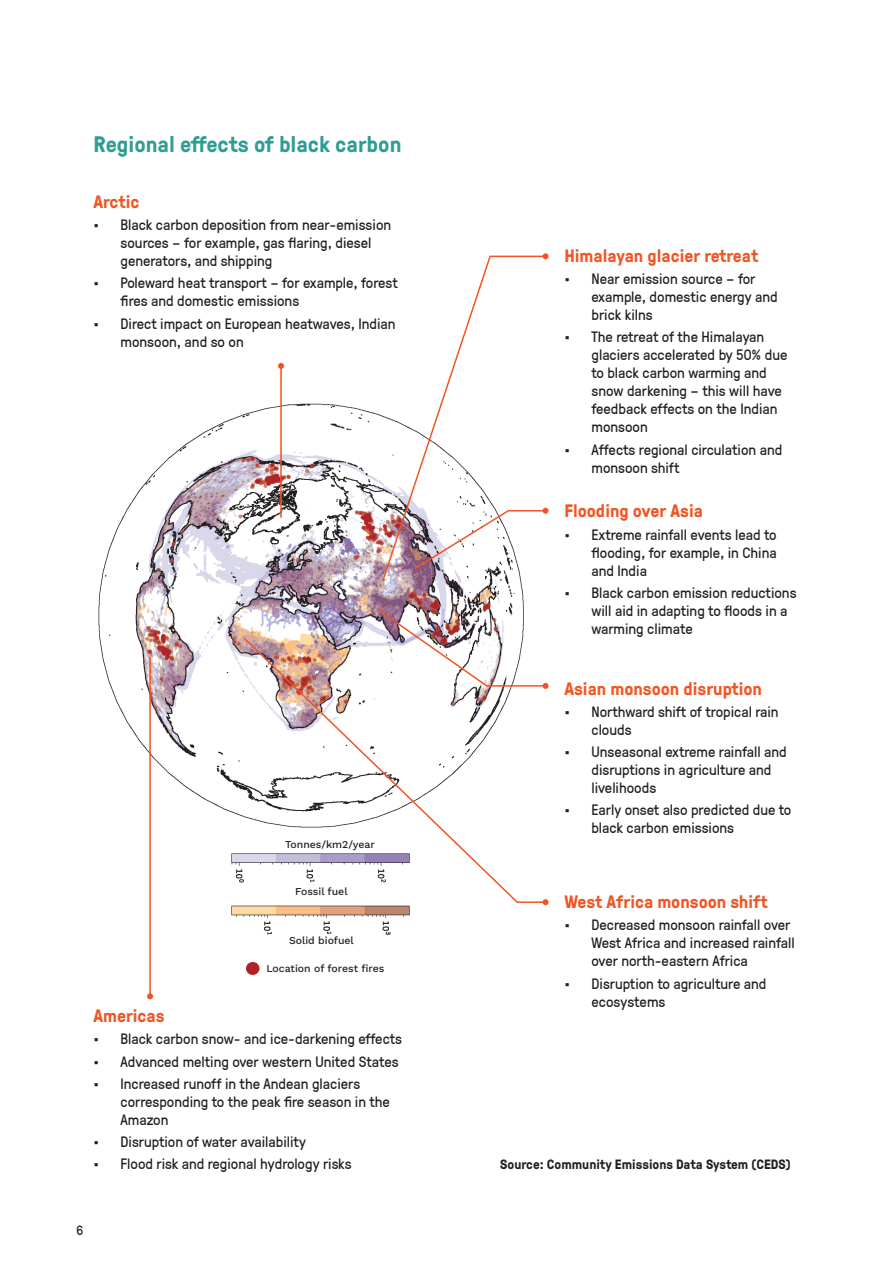
<style>
.page{position:relative;width:893px;height:1263px;background:#fff}
.page>*{position:absolute;margin:0;border:0;box-sizing:border-box;transform-origin:0 0}
.t1{font:700 22.5px "GT Pressura";color:#2e9e94}
.Body{font:700 18px "GT Pressura";color:#f15523}
.t2{font:15px/18px "GT Pressura";color:#231f20}
.Body-2{font:700 13.5px "GT Pressura";color:#231f20}
.t3{font:13.5px "GT Pressura";color:#231f20}
.t4{font:500 10.5px "Work Sans";color:#231f20}
</style>
<div class="page">
<img style="left:98px;top:403px;width:426px;height:414px">
<hr style="left:280px;top:366px;width:2px;height:152px;background:#f15422">
<svg style="left:278px;top:363px;width:6px;height:6px"></svg>
<svg style="left:381px;top:255px;width:166px;height:328px"></svg>
<svg style="left:543px;top:253px;width:6px;height:6px"></svg>
<svg style="left:413px;top:508px;width:136px;height:62px"></svg>
<img style="left:375px;top:607px;width:174px;height:82px">
<svg style="left:242px;top:636px;width:305px;height:268px"></svg>
<svg style="left:543px;top:899px;width:6px;height:6px"></svg>
<hr style="left:149px;top:657px;width:2px;height:339px;background:#f15422">
<svg style="left:147px;top:993px;width:6px;height:6px"></svg>
<img style="left:231px;top:848px;width:185px;height:51px">
<img style="left:231px;top:899px;width:185px;height:36px">
<div style="left:246px;top:962px;width:13px;height:13px;background:#b22124;border-radius:50%"></div>
<div style="left:276px;top:885px;width:90px;height:10px;background:#fff"></div>
<div style="left:276px;top:934px;width:90px;height:12px;background:#fff"></div>
<p class="t1" style="left:94px;top:128px;width:309px">Regional effects of black carbon</p>
<p class="Body" style="left:94px;top:188px;width:47px">Arctic</p>
<p class="t2" style="left:121px;top:216px;width:272px;text-indent:-27px">• Black carbon deposition from near-emission sources – for example, gas flaring, diesel generators, and shipping</p>
<p class="t2" style="left:121px;top:274px;width:279px;text-indent:-27px">• Poleward heat transport – for example, forest fires and domestic emissions</p>
<p class="t2" style="left:121px;top:314px;width:277px;text-indent:-27px">• Direct impact on European heatwaves, Indian monsoon, and so on</p>
<p class="t4" style="left:285px;top:836px;width:91px">Tonnes/km2/year</p>
<p class="t4" style="left:295px;top:884px;width:54px">Fossil fuel</p>
<p class="t4" style="left:289px;top:932px;width:66px">Solid biofuel</p>
<p class="t4" style="left:266px;top:960px;width:119px">Location of forest fires</p>
<p class="Body" style="left:94px;top:1003px;width:73px">Americas</p>
<p class="t2" style="left:94px;top:1030px;width:310px">• Black carbon snow- and ice-darkening effects</p>
<p class="t2" style="left:94px;top:1052px;width:307px">• Advanced melting over western United States</p>
<p class="t2" style="left:121px;top:1074px;width:271px;text-indent:-27px">• Increased runoff in the Andean glaciers corresponding to the peak fire season in the<br>Amazon</p>
<p class="t2" style="left:94px;top:1133px;width:214px">• Disruption of water availability</p>
<p class="t2" style="left:94px;top:1155px;width:260px">• Flood risk and regional hydrology risks</p>
<p class="t3" style="left:77px;top:1222px;width:8px">6</p>
<p class="Body" style="left:564px;top:242px;width:195px">Himalayan glacier retreat</p>
<p class="t2" style="left:591px;top:270px;width:188px;text-indent:-27px">• Near emission source – for example, domestic energy and brick kilns</p>
<p class="t2" style="left:591px;top:328px;width:197px;text-indent:-27px">• The retreat of the Himalayan glaciers accelerated by 50% due to black carbon warming and snow darkening – this will have feedback effects on the Indian monsoon</p>
<p class="t2" style="left:591px;top:440px;width:192px;text-indent:-27px">• Affects regional circulation and monsoon shift</p>
<p class="Body" style="left:564px;top:498px;width:140px">Flooding over Asia</p>
<p class="t2" style="left:591px;top:525px;width:187px;text-align:justify;text-indent:-27px">• Extreme rainfall events lead to flooding, for example, in China and India</p>
<p class="t2" style="left:591px;top:583px;width:207px;text-indent:-27px">• Black carbon emission reductions will aid in adapting to floods in a warming climate</p>
<p class="Body" style="left:564px;top:675px;width:199px">Asian monsoon disruption</p>
<p class="t2" style="left:591px;top:702px;width:189px;text-indent:-27px">• Northward shift of tropical rain clouds</p>
<p class="t2" style="left:591px;top:743px;width:197px;text-indent:-27px">• Unseasonal extreme rainfall and disruptions in agriculture and livelihoods</p>
<p class="t2" style="left:591px;top:801px;width:201px;text-indent:-27px">• Early onset also predicted due to black carbon emissions</p>
<p class="Body" style="left:564px;top:889px;width:205px">West Africa monsoon shift</p>
<p class="t2" style="left:591px;top:916px;width:205px;text-indent:-27px">• Decreased monsoon rainfall over<br>West Africa and increased rainfall over north-eastern Africa</p>
<p class="t2" style="left:591px;top:974px;width:176px;text-indent:-27px">• Disruption to agriculture and ecosystems</p>
<p class="Body-2" style="left:500px;top:1155px;width:292px">Source: Community Emissions Data System (CEDS)</p>
</div>
